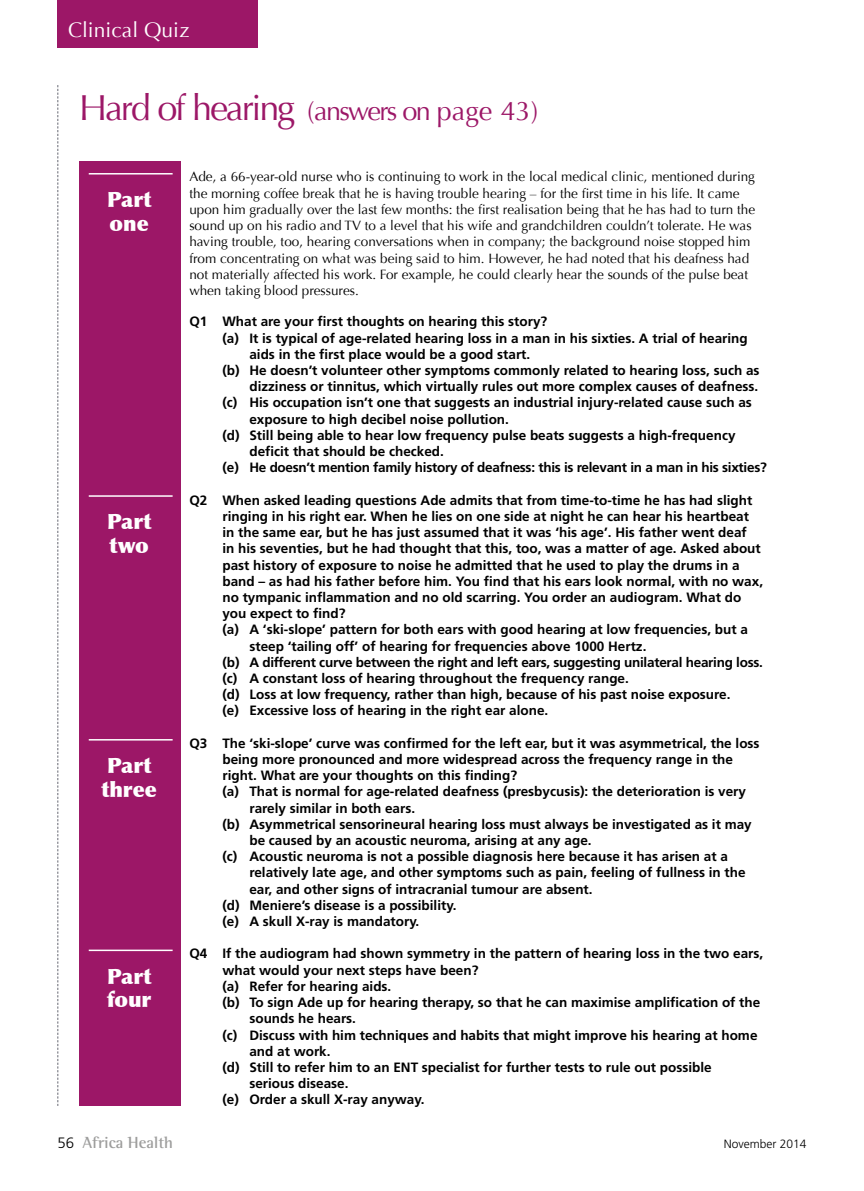
<style>
.page{position:relative;width:864px;height:1191px;background:#fff}
.page>*{position:absolute;margin:0;border:0;box-sizing:border-box;transform-origin:0 0}
.t1{font:27px "Optima";letter-spacing:-.06em;color:#9c1767}
.t2{font:900 21px/23.5px "Optima";color:#fff}
.t3{font:21px "Optima";color:#fff}
.t4{font:700 16.5px "Rotis Semi Serif";color:#9d9d9c}
.t5{font:700 13.5px "Frutiger LT Std";color:#000}
.t6{font:13.5px/16.2px "Optima";color:#000}
.t7{font:700 13.5px "Frutiger LT Std";letter-spacing:-.02em;color:#000}
.t8{font:300 12px "Frutiger LT Std";color:#000}
.s1{font-size:36px}
.s2{font-family:"Frutiger LT Std";font-weight:300;font-size:15px;color:#000}
</style>
<div class="page">
<div style="left:57px;top:0;width:200px;height:48px;background:#9c1767"></div>
<svg style="left:57px;top:85px;width:1px;height:1021px"></svg>
<div style="left:79px;top:162px;width:101px;height:944px;background:#9c1767"></div>
<hr style="left:89px;top:173px;width:83px;height:1px;background:#fff">
<hr style="left:89px;top:495px;width:83px;height:2px;background:#fff">
<hr style="left:89px;top:739px;width:83px;height:1px;background:#fff">
<hr style="left:89px;top:949px;width:83px;height:2px;background:#fff">
<h2 class="t3" style="left:68px;top:17px;width:123px">Clinical Quiz</h2>
<h1 class="t1" style="left:79px;top:95px;width:460px"><span class="s1">Hard of hearing</span> (answers on page 43)</h1>
<h2 class="t2" style="left:107px;top:188px;width:46px">Part one</h2>
<h2 class="t2" style="left:107px;top:510px;width:46px">Part two</h2>
<h2 class="t2" style="left:101px;top:754px;width:57px">Part three</h2>
<h2 class="t2" style="left:107px;top:964px;width:46px">Part four</h2>
<p class="t6" style="left:189px;top:169px;width:567px">Ade, a 66-year-old nurse who is continuing to work in the local medical clinic, mentioned during the morning coffee break that he is having trouble hearing – for the first time in his life. It came upon him gradually over the last few months: the first realisation being that he has had to turn the sound up on his radio and TV to a level that his wife and grandchildren couldn’t tolerate. He was having trouble, too, hearing conversations when in company; the background noise stopped him from concentrating on what was being said to him. However, he had noted that his deafness had not materially affected his work. For example, he could clearly hear the sounds of the pulse beat when taking blood pressures.</p>
<p class="t5" style="left:189px;top:314px;width:359px">Q1 What are your first thoughts on hearing this story?</p>
<p class="t5" style="left:222px;top:330px;width:526px">(a) It is typical of age-related hearing loss in a man in his sixties. A trial of hearing</p>
<p class="t5" style="left:249px;top:346px;width:282px">aids in the first place would be a good start.</p>
<p class="t5" style="left:222px;top:362px;width:538px">(b) He doesn’t volunteer other symptoms commonly related to hearing loss, such as</p>
<p class="t5" style="left:249px;top:378px;width:510px">dizziness or tinnitus, which virtually rules out more complex causes of deafness.</p>
<p class="t5" style="left:222px;top:395px;width:531px">(c) His occupation isn’t one that suggests an industrial injury-related cause such as</p>
<p class="t5" style="left:249px;top:411px;width:261px">exposure to high decibel noise pollution.</p>
<p class="t5" style="left:222px;top:427px;width:514px">(d) Still being able to hear low frequency pulse beats suggests a high-frequency</p>
<p class="t5" style="left:249px;top:443px;width:196px">deficit that should be checked.</p>
<p class="t7" style="left:222px;top:459px;width:545px">(e) He doesn’t mention family history of deafness: this is relevant in a man in his sixties?</p>
<p class="t5" style="left:189px;top:492px;width:564px">Q2 When asked leading questions Ade admits that from time-to-time he has had slight</p>
<p class="t5" style="left:222px;top:508px;width:528px">ringing in his right ear. When he lies on one side at night he can hear his heartbeat</p>
<p class="t5" style="left:222px;top:524px;width:525px">in the same ear, but he has just assumed that it was ‘his age’. His father went deaf</p>
<p class="t5" style="left:222px;top:540px;width:539px">in his seventies, but he had thought that this, too, was a matter of age. Asked about</p>
<p class="t5" style="left:222px;top:557px;width:518px">past history of exposure to noise he admitted that he used to play the drums in a</p>
<p class="t5" style="left:222px;top:573px;width:542px">band – as had his father before him. You find that his ears look normal, with no wax,</p>
<p class="t5" style="left:222px;top:589px;width:520px">no tympanic inflammation and no old scarring. You order an audiogram. What do</p>
<p class="t5" style="left:222px;top:605px;width:125px">you expect to find?</p>
<p class="t5" style="left:222px;top:621px;width:527px">(a) A ‘ski-slope’ pattern for both ears with good hearing at low frequencies, but a</p>
<p class="t5" style="left:249px;top:638px;width:398px">steep ‘tailing off’ of hearing for frequencies above 1000 Hertz.</p>
<p class="t7" style="left:222px;top:654px;width:541px">(b) A different curve between the right and left ears, suggesting unilateral hearing loss.</p>
<p class="t5" style="left:222px;top:670px;width:408px">(c) A constant loss of hearing throughout the frequency range.</p>
<p class="t5" style="left:222px;top:686px;width:509px">(d) Loss at low frequency, rather than high, because of his past noise exposure.</p>
<p class="t5" style="left:222px;top:702px;width:327px">(e) Excessive loss of hearing in the right ear alone.</p>
<p class="t5" style="left:189px;top:735px;width:571px">Q3 The ‘ski-slope’ curve was confirmed for the left ear, but it was asymmetrical, the loss</p>
<p class="t5" style="left:222px;top:751px;width:512px">being more pronounced and more widespread across the frequency range in the</p>
<p class="t5" style="left:222px;top:767px;width:296px">right. What are your thoughts on this finding?</p>
<p class="t5" style="left:222px;top:783px;width:525px">(a) That is normal for age-related deafness (presbycusis): the deterioration is very</p>
<p class="t5" style="left:249px;top:800px;width:167px">rarely similar in both ears.</p>
<p class="t5" style="left:222px;top:816px;width:530px">(b) Asymmetrical sensorineural hearing loss must always be investigated as it may</p>
<p class="t5" style="left:249px;top:832px;width:343px">be caused by an acoustic neuroma, arising at any age.</p>
<p class="t5" style="left:222px;top:848px;width:507px">(c) Acoustic neuroma is not a possible diagnosis here because it has arisen at a</p>
<p class="t5" style="left:249px;top:864px;width:497px">relatively late age, and other symptoms such as pain, feeling of fullness in the</p>
<p class="t5" style="left:249px;top:881px;width:344px">ear, and other signs of intracranial tumour are absent.</p>
<p class="t5" style="left:222px;top:897px;width:235px">(d) Meniere’s disease is a possibility.</p>
<p class="t5" style="left:222px;top:913px;width:198px">(e) A skull X-ray is mandatory.</p>
<p class="t5" style="left:189px;top:945px;width:575px">Q4 If the audiogram had shown symmetry in the pattern of hearing loss in the two ears,</p>
<p class="t5" style="left:222px;top:962px;width:257px">what would your next steps have been?</p>
<p class="t5" style="left:222px;top:978px;width:170px">(a) Refer for hearing aids.</p>
<p class="t5" style="left:222px;top:994px;width:539px">(b) To sign Ade up for hearing therapy, so that he can maximise amplification of the</p>
<p class="t5" style="left:249px;top:1010px;width:108px">sounds he hears.</p>
<p class="t5" style="left:222px;top:1026px;width:536px">(c) Discuss with him techniques and habits that might improve his hearing at home</p>
<p class="t5" style="left:249px;top:1043px;width:83px">and at work.</p>
<p class="t5" style="left:222px;top:1059px;width:490px">(d) Still to refer him to an ENT specialist for further tests to rule out possible</p>
<p class="t5" style="left:249px;top:1075px;width:101px">serious disease.</p>
<p class="t5" style="left:222px;top:1091px;width:203px">(e) Order a skull X-ray anyway.</p>
<p class="t4" style="left:57px;top:1132px;width:117px"><span class="s2">56</span> Africa Health</p>
<p class="t8" style="left:723px;top:1137px;width:84px">November 2014</p>
</div>
